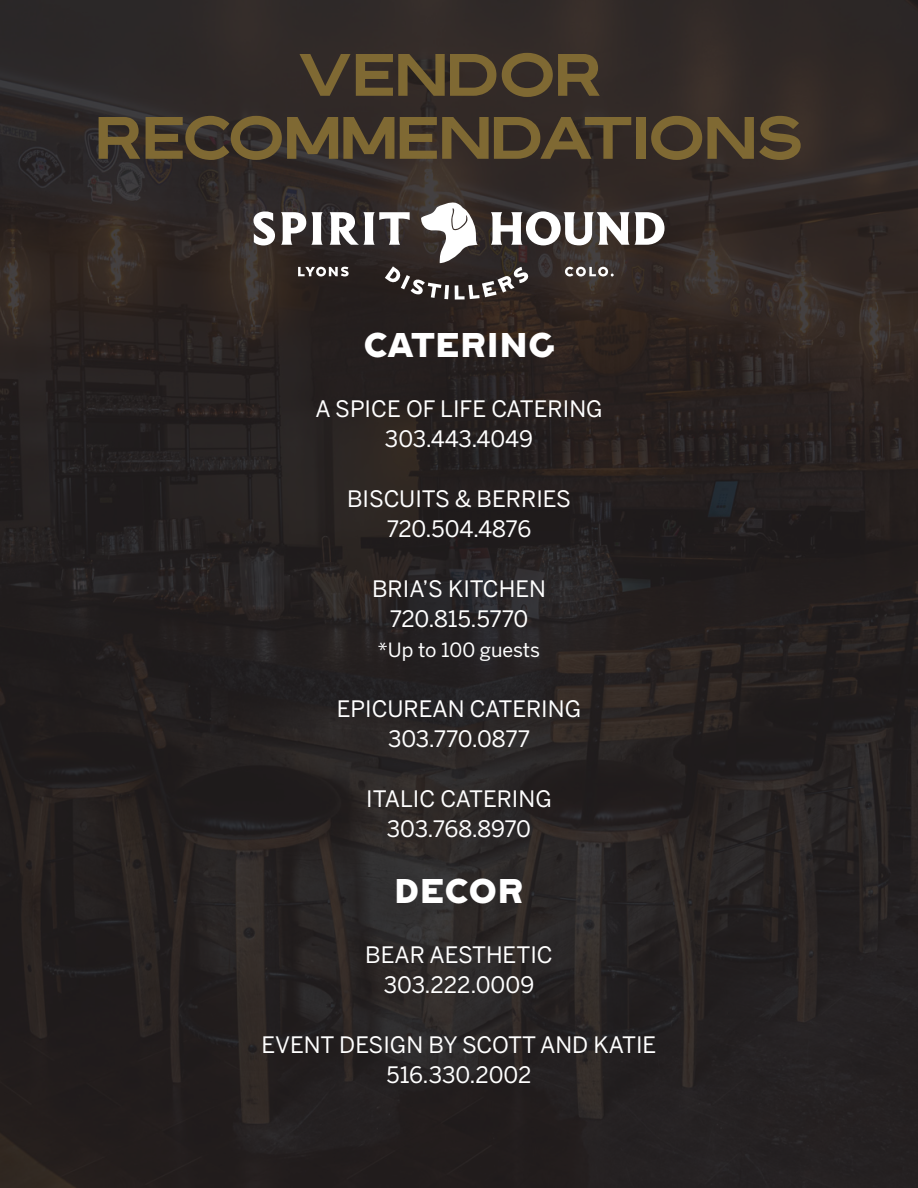
<style>
.page{position:relative;width:918px;height:1188px;background:#231f20}
.page>*{position:absolute;margin:0;border:0;box-sizing:border-box;transform-origin:0 0}
.t1{font:500 54px "Bristone";color:#7f6933}
.t2{font:30px "Hebden Grotesque";color:#fff}
.t3{font:22.5px "Benton Sans";color:#fff}
.t4{font:19.5px "Benton Sans";letter-spacing:-.01em;color:#fff}
</style>
<div class="page">
<svg style="left:254px;top:211px;width:21px;height:34px"></svg>
<svg style="left:281px;top:201px;width:383px;height:99px"></svg>
<p class="t1" style="left:300px;top:41px;width:307px">VENDOR</p>
<p class="t1" style="left:99px;top:104px;width:709px">RECOMMENDATIONS</p>
<p class="t2" style="left:363px;top:323px;width:193px">CATERING</p>
<p class="t3" style="left:315px;top:395px;width:289px">A SPICE OF LIFE CATERING</p>
<p class="t3" style="left:385px;top:425px;width:150px">303.443.4049</p>
<p class="t3" style="left:347px;top:485px;width:225px">BISCUITS &amp; BERRIES</p>
<p class="t3" style="left:387px;top:515px;width:146px">720.504.4876</p>
<p class="t3" style="left:372px;top:575px;width:175px">BRIA’S KITCHEN</p>
<p class="t3" style="left:390px;top:605px;width:140px">720.815.5770</p>
<p class="t4" style="left:378px;top:638px;width:164px">*Up to 100 guests</p>
<p class="t3" style="left:337px;top:695px;width:246px">EPICUREAN CATERING</p>
<p class="t3" style="left:388px;top:725px;width:143px">303.770.0877</p>
<p class="t3" style="left:366px;top:785px;width:187px">ITALIC CATERING</p>
<p class="t3" style="left:387px;top:815px;width:146px">303.768.8970</p>
<p class="t2" style="left:394px;top:869px;width:132px">DECOR</p>
<p class="t3" style="left:365px;top:941px;width:189px">BEAR AESTHETIC</p>
<p class="t3" style="left:384px;top:971px;width:152px">303.222.0009</p>
<p class="t3" style="left:262px;top:1031px;width:396px">EVENT DESIGN BY SCOTT AND KATIE</p>
<p class="t3" style="left:386px;top:1061px;width:147px">516.330.2002</p>
</div>
